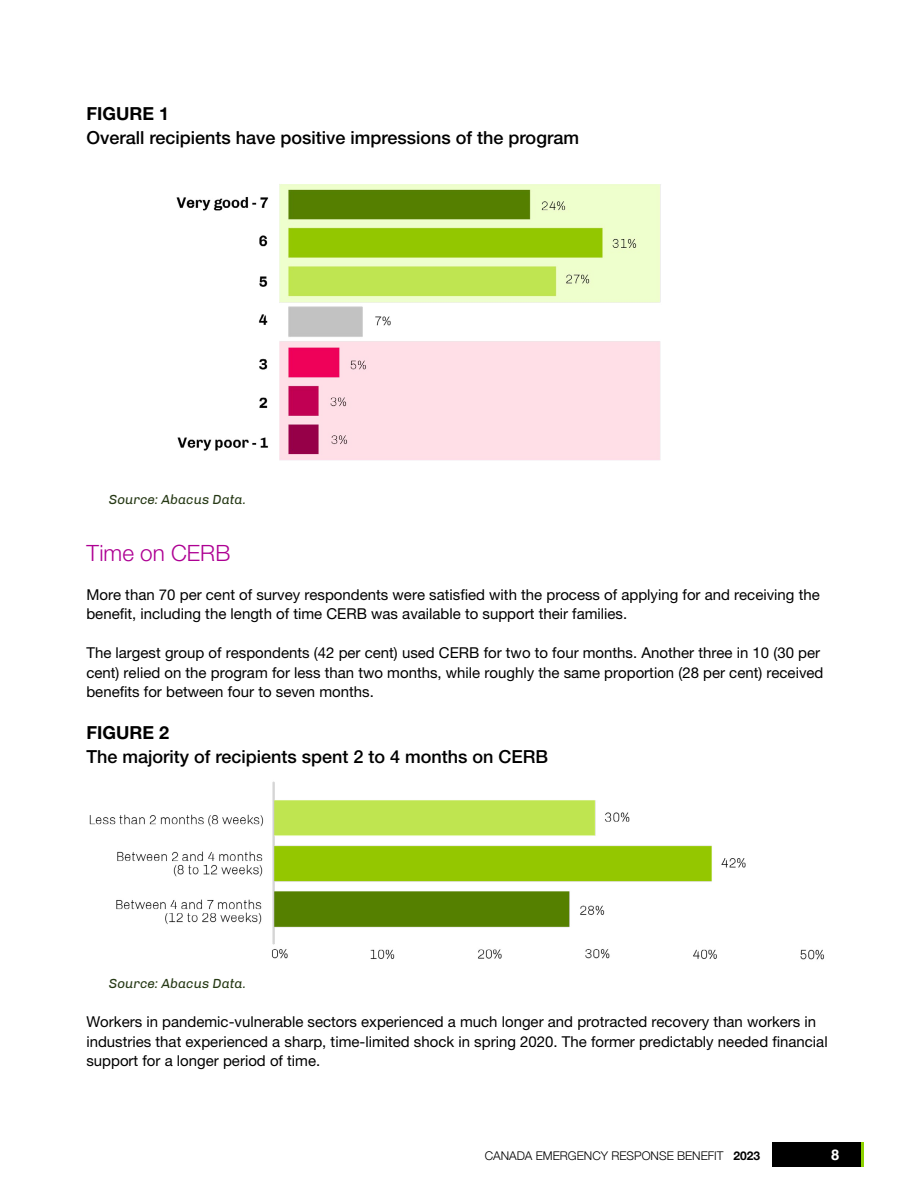
<style>
.page{position:relative;width:918px;height:1188px;background:#fff}
.page>*{position:absolute;margin:0;border:0;box-sizing:border-box;transform-origin:0 0}
.Heading_3_-_Medium_F{font:300 22.5px "Helvetica Neue LT Pro";color:#ae0093}
.Figure_Name{font:500 18px "Helvetica Neue LT Pro";color:#000}
.Figure_Number{font:700 18px "Helvetica Neue LT Pro";color:#000}
.Basic_Body_Paragraph{font:15px/19.5px "Helvetica Neue LT Pro";color:#000}
.t1{font:700 15px "Helvetica";color:#fff}
.Figure_note_2{font:italic 13.5px "Chivo";color:#253814}
.t2{font:300 12px "Helvetica Neue";color:#000}
.s1{font-weight:700}
</style>
<div class="page">
<div style="left:773px;top:1142px;width:88px;height:24px;background:#000"></div>
<hr style="left:861px;top:1142px;width:3px;height:24px;background:#8dd200">
<img style="left:176px;top:184px;width:485px;height:276px">
<img style="left:89px;top:781px;width:735px;height:179px">
<p class="Figure_Number" style="left:86px;top:102px;width:84px">FIGURE 1</p>
<p class="Figure_Name" style="left:86px;top:126px;width:494px">Overall recipients have positive impressions of the program</p>
<p class="Figure_note_2" style="left:109px;top:491px;width:139px">Source: Abacus Data.</p>
<p class="Heading_3_-_Medium_F" style="left:86px;top:539px;width:145px">Time on CERB</p>
<p class="Basic_Body_Paragraph" style="left:86px;top:584px;width:735px">More than 70 per cent of survey respondents were satisfied with the process of applying for and receiving the benefit, including the length of time CERB was available to support their families.</p>
<p class="Basic_Body_Paragraph" style="left:86px;top:643px;width:739px">The largest group of respondents (42 per cent) used CERB for two to four months. Another three in 10 (30 per cent) relied on the program for less than two months, while roughly the same proportion (28 per cent) received benefits for between four to seven months.</p>
<p class="Figure_Number" style="left:86px;top:721px;width:84px">FIGURE 2</p>
<p class="Figure_Name" style="left:86px;top:746px;width:463px">The majority of recipients spent 2 to 4 months on CERB</p>
<p class="Figure_note_2" style="left:109px;top:976px;width:139px">Source: Abacus Data.</p>
<p class="Basic_Body_Paragraph" style="left:86px;top:1012px;width:743px">Workers in pandemic-vulnerable sectors experienced a much longer and protracted recovery than workers in industries that experienced a sharp, time-limited shock in spring 2020. The former predictably needed financial support for a longer period of time.</p>
<p class="t2" style="left:485px;top:1146px;width:277px">CANADA EMERGENCY RESPONSE BENEFIT <span class="s1">2023</span></p>
<p class="t1" style="left:831px;top:1145px;width:10px">8</p>
</div>
